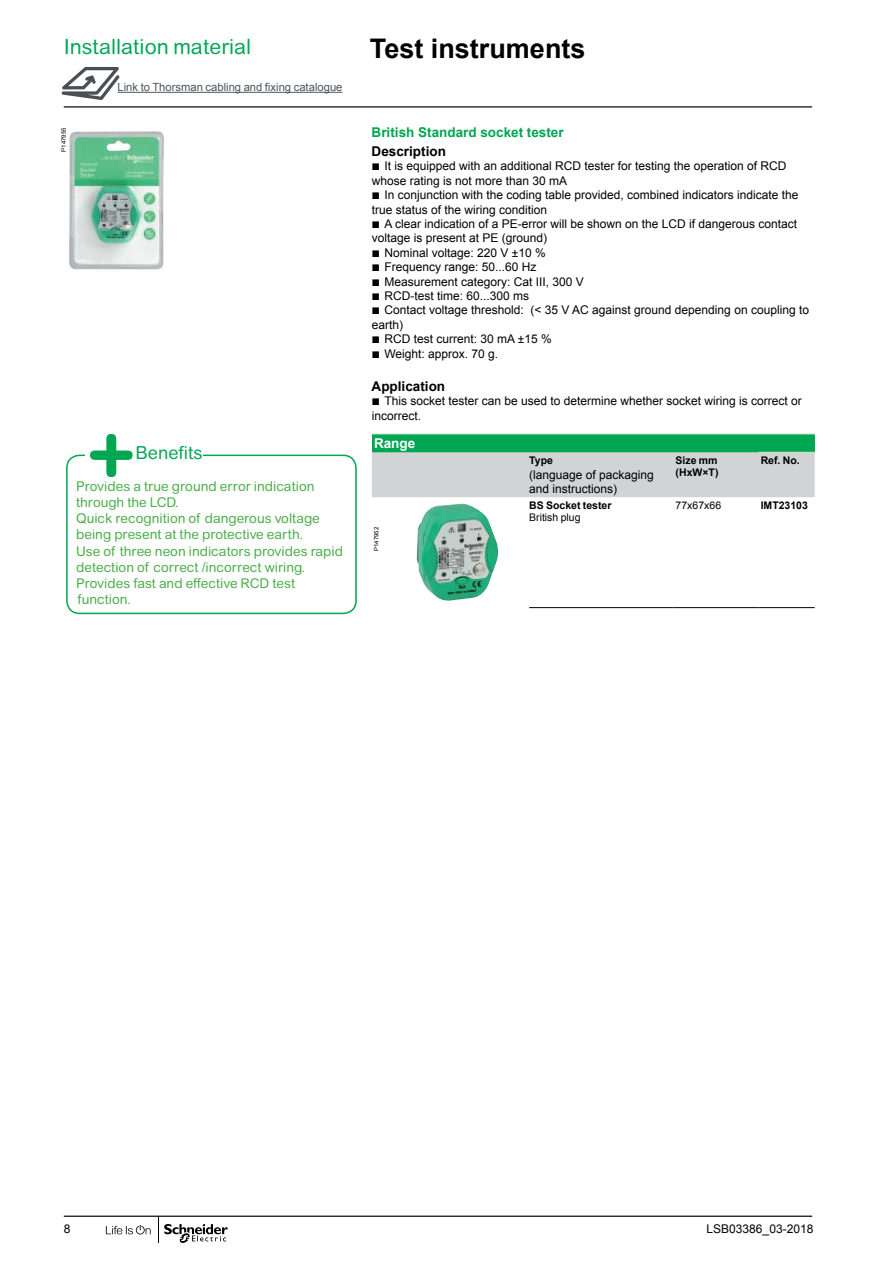
<style>
.page{position:relative;width:893px;height:1263px;background:#fff}
.page>*{position:absolute;margin:0;border:0;box-sizing:border-box;transform-origin:0 0}
.t1{font:700 27px "Arial";color:#000}
.t2{font:21px "Arial Rounded MT Pro";color:#00a651}
.t3{font:18px "Arial Rounded MT Pro";color:#00a651}
.t4{font:13.5px/16.2px "Arial Rounded MT Pro";color:#4aad48}
.t5{font:700 13.5px "Arial";color:#00a651}
.t6{font:700 13.5px "Arial";color:#000}
.t7{font:700 13.5px "Arial";color:#fff}
.t8{font:12px/14.4px "Arial";color:#000}
.t9{font:11.25px "Arial";color:#4d555b}
.t10{font:700 10.5px/12px "Arial";color:#000}
.t11{font:10.5px "Arial";color:#000}
.t12{font:6px "Arial";color:#000}
.s1{font-family:"Graph Schneider"}
</style>
<div class="page">
<hr style="left:64px;top:1215px;width:748px;height:2px;background:#000">
<hr style="left:64px;top:106px;width:748px;height:1px;background:#000">
<svg style="left:62px;top:67px;width:57px;height:33px"></svg>
<hr style="left:118px;top:92px;width:225px;height:1px;background:#4d555b">
<svg style="left:106px;top:1225px;width:45px;height:9px"></svg>
<svg style="left:158px;top:1217px;width:70px;height:26px"></svg>
<div style="left:372px;top:434px;width:443px;height:18px;background:#00a651"></div>
<div style="left:372px;top:452px;width:443px;height:45px;background:#d1d3d4"></div>
<svg style="left:372px;top:434px;width:13px;height:1px"></svg>
<hr style="left:385px;top:434px;width:144px;height:1px;background:#cce7d3">
<hr style="left:529px;top:434px;width:144px;height:1px;background:#cce7d3">
<hr style="left:673px;top:434px;width:85px;height:1px;background:#cce7d3">
<hr style="left:758px;top:434px;width:57px;height:1px;background:#cce7d3">
<hr style="left:758px;top:452px;width:57px;height:1px;background:#cce7d3">
<hr style="left:529px;top:607px;width:144px;height:1px;background:#000">
<hr style="left:673px;top:607px;width:85px;height:1px;background:#000">
<hr style="left:758px;top:607px;width:57px;height:1px;background:#000">
<img style="left:417px;top:504px;width:81px;height:97px">
<div style="left:66px;top:455px;width:291px;height:159px;border:2px solid #00a651;border-radius:13px"></div>
<div style="left:85px;top:434px;width:50px;height:44px;background:#fff"></div>
<svg style="left:90px;top:434px;width:43px;height:43px"></svg>
<div style="left:135px;top:446px;width:68px;height:17px;background:#fff"></div>
<img style="left:69px;top:131px;width:95px;height:139px">
<h2 class="t2" style="left:64px;top:34px;width:189px">Installation material</h2>
<p class="t9" style="left:118px;top:80px;width:226px">Link to Thorsman cabling and fixing catalogue</p>
<p class="t12" style="left:60px;top:152px;width:26px;rotate:-90deg">P147955</p>
<h3 class="t3" style="left:136px;top:442px;width:69px">Benefits</h3>
<p class="t4" style="left:76px;top:478px;width:269px">Provides a true ground error indication through the LCD.<br>Quick recognition of dangerous voltage being present at the protective earth.<br>Use of three neon indicators provides rapid detection of correct /incorrect wiring.<br>Provides fast and effective RCD test function.</p>
<h1 class="t1" style="left:370px;top:30px;width:217px">Test instruments</h1>
<p class="t5" style="left:372px;top:124px;width:194px">British Standard socket tester</p>
<p class="t6" style="left:372px;top:142px;width:76px">Description</p>
<p class="t8" style="left:372px;top:159px;width:439px"><span class="s1">b</span> It is equipped with an additional RCD tester for testing the operation of RCD whose rating is not more than 30 mA<br><span class="s1">b</span> In conjunction with the coding table provided, combined indicators indicate the true status of the wiring condition<br><span class="s1">b</span> A clear indication of a PE-error will be shown on the LCD if dangerous contact voltage is present at PE (ground)<br><span class="s1">b</span> Nominal voltage: 220 V ±10 %<br><span class="s1">b</span> Frequency range: 50...60 Hz<br><span class="s1">b</span> Measurement category: Cat III, 300 V<br><span class="s1">b</span> RCD-test time: 60...300 ms<br><span class="s1">b</span> Contact voltage threshold: (&lt; 35 V AC against ground depending on coupling to earth)<br><span class="s1">b</span> RCD test current: 30 mA ±15 %<br><span class="s1">b</span> Weight: approx. 70 g.</p>
<p class="t6" style="left:372px;top:377px;width:75px">Application</p>
<p class="t8" style="left:372px;top:394px;width:432px"><span class="s1">b</span> This socket tester can be used to determine whether socket wiring is correct or incorrect.</p>
<p class="t7" style="left:374px;top:434px;width:43px">Range</p>
<p class="t12" style="left:372px;top:551px;width:26px;rotate:-90deg">P147952</p>
<p class="t10" style="left:529px;top:455px;width:25px">Type</p>
<p class="t8" style="left:529px;top:467px;width:126px">(language of packaging and instructions)</p>
<p class="t10" style="left:529px;top:500px;width:84px">BS Socket tester</p>
<p class="t11" style="left:529px;top:511px;width:53px">British plug</p>
<p class="t10" style="left:676px;top:455px;width:44px">Size mm (HxW×T)</p>
<p class="t10" style="left:761px;top:455px;width:41px">Ref. No.</p>
<p class="t11" style="left:676px;top:499px;width:47px">77x67x66</p>
<p class="t10" style="left:761px;top:500px;width:49px">IMT23103</p>
<p class="t8" style="left:64px;top:1222px;width:8px">8</p>
<p class="t8" style="left:707px;top:1221px;width:108px">LSB03386_03-2018</p>
</div>
